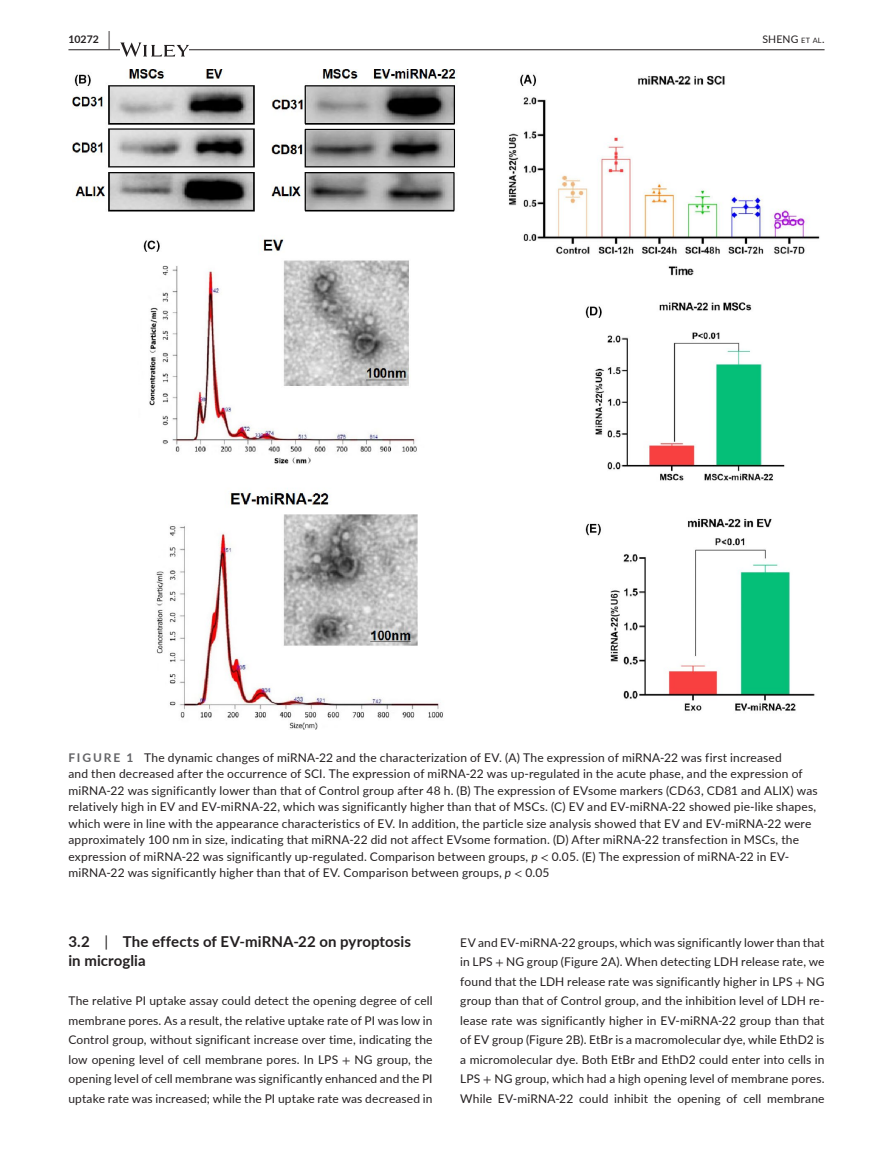
<style>
.page{position:relative;width:893px;height:1174px;background:#fff}
.page>*{position:absolute;margin:0;border:0;box-sizing:border-box;transform-origin:0 0}
.t1{font:700 15px/19.5px "Lato";letter-spacing:.005em;color:#231f20}
.t2{font:12px/19.5px "Lato";letter-spacing:.015em;color:#231f20;text-align:justify}
.t3{font:10.5px "Lato";letter-spacing:.015em;color:#231f20}
.t4{font:700 10.5px "Lato";color:#231f20}
.s1{font-size:19.5px}
.s2{font-size:7.35px}
.s3{font-weight:700;color:#636366}
.s4{font-style:italic}
.s5{font-family:"STIX"}
.s6{font-weight:400}
</style>
<div class="page">
<hr style="left:68px;top:49px;width:756px;height:1px;background:#231f20">
<svg style="left:120px;top:42px;width:69px;height:15px"></svg>
<img style="left:72px;top:69px;width:748px;height:660px">
<p class="t4" style="left:68px;top:31px;width:43px">10272 <span class="s1">|</span></p>
<p class="t3" style="left:762px;top:31px;width:64px">SHENG <span class="s2">et al</span>.</p>
<p class="t2" style="left:68px;top:748px;width:751px;line-height:16.5px;text-align:left"><span class="s3">FIGURE 1</span> The dynamic changes of miRNA-22 and the characterization of EV. (A) The expression of miRNA-22 was first increased<br>and then decreased after the occurrence of SCI. The expression of miRNA-22 was up-regulated in the acute phase, and the expression of miRNA-22 was significantly lower than that of Control group after 48 h. (B) The expression of EVsome markers (CD63, CD81 and ALIX) was relatively high in EV and EV-miRNA-22, which was significantly higher than that of MSCs. (C) EV and EV-miRNA-22 showed pie-like shapes, which were in line with the appearance characteristics of EV. In addition, the particle size analysis showed that EV and EV-miRNA-22 were approximately 100 nm in size, indicating that miRNA-22 did not affect EVsome formation. (D) After miRNA-22 transfection in MSCs, the expression of miRNA-22 was significantly up-regulated. Comparison between groups, <span class="s4">p</span> <span class="s5">&lt;</span> 0.05. (E) The expression of miRNA-22 in EV&shy;miRNA-22 was significantly higher than that of EV. Comparison between groups, <span class="s4">p</span> <span class="s5">&lt;</span> 0.05</p>
<p class="t1" style="left:68px;top:931px;width:344px">3.2 <span class="s6">|</span> The effects of EV-miRNA-22 on pyroptosis in microglia</p>
<p class="t2" style="left:68px;top:990px;width:366px">The relative PI uptake assay could detect the opening degree of cell membrane pores. As a result, the relative uptake rate of PI was low in Control group, without significant increase over time, indicating the low opening level of cell membrane pores. In LPS <span class="s5">+</span> NG group, the opening level of cell membrane was significantly enhanced and the PI uptake rate was increased; while the PI uptake rate was decreased in</p>
<p class="t2" style="left:460px;top:932px;width:366px">EV and EV-miRNA-22 groups, which was significantly lower than that in LPS <span class="s5">+</span> NG group (Figure 2A). When detecting LDH release rate, we found that the LDH release rate was significantly higher in LPS <span class="s5">+</span> NG group than that of Control group, and the inhibition level of LDH re&shy;lease rate was significantly higher in EV-miRNA-22 group than that of EV group (Figure 2B). EtBr is a macromolecular dye, while EthD2 is a micromolecular dye. Both EtBr and EthD2 could enter into cells in LPS <span class="s5">+</span> NG group, which had a high opening level of membrane pores.<br>While EV-miRNA-22 could inhibit the opening of cell membrane</p>
</div>
